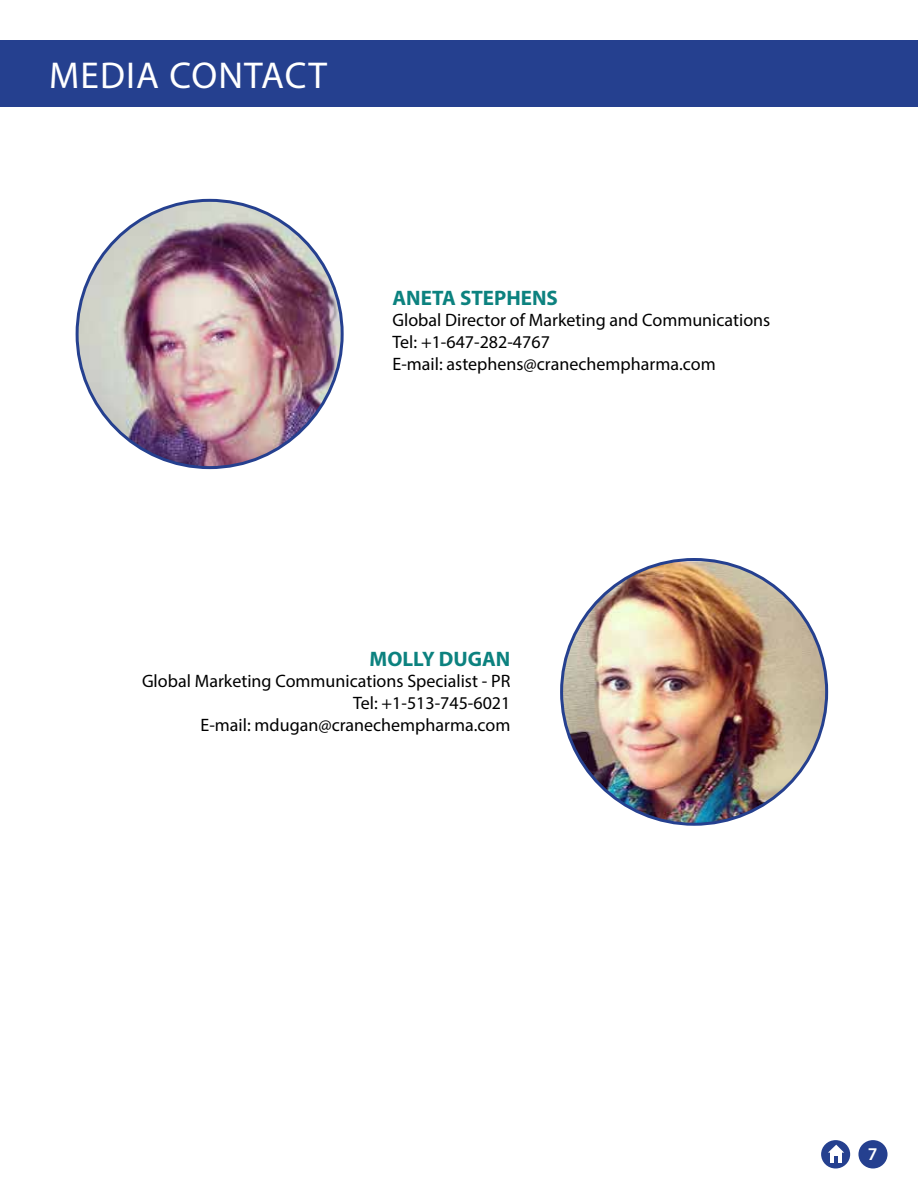
<style>
.page{position:relative;width:918px;height:1188px;background:#fff}
.page>*{position:absolute;margin:0;border:0;box-sizing:border-box;transform-origin:0 0}
.t1{font:37.5px "Myriad Pro";letter-spacing:.03em;color:#fff}
.t2{font:700 21px "Myriad Pro";color:#0c827f}
.t3{font:18px/21.6px "Myriad Pro";color:#000}
.t4{font:600 18px "Myriad Pro";color:#fff}
</style>
<div class="page">
<div style="left:0;top:40px;width:918px;height:66px;background:#25408f"></div>
<img style="left:77px;top:200px;width:263px;height:268px">
<img style="left:562px;top:561px;width:265px;height:263px">
<div style="left:858px;top:1140px;width:30px;height:29px;background:#25408f;border-radius:50%"></div>
<div style="left:821px;top:1140px;width:29px;height:29px;background:#25408f;border-radius:50%"></div>
<svg style="left:828px;top:1145px;width:16px;height:18px"></svg>
<h1 class="t1" style="left:49px;top:52px;width:280px">MEDIA CONTACT</h1>
<p class="t2" style="left:393px;top:284px;width:167px">ANETA STEPHENS</p>
<p class="t3" style="left:393px;top:309px;width:379px">Global Director of Marketing and Communications<br>Tel: +1-647-282-4767<br>E-mail: astephens@cranechempharma.com</p>
<p class="t2" style="left:370px;top:645px;width:142px">MOLLY DUGAN</p>
<p class="t3" style="left:142px;top:670px;width:370px;text-align:right">Global Marketing Communications Specialist - PR<br>Tel: +1-513-745-6021<br>E-mail: mdugan@cranechempharma.com</p>
<p class="t4" style="left:868px;top:1142px;width:11px">7</p>
</div>
